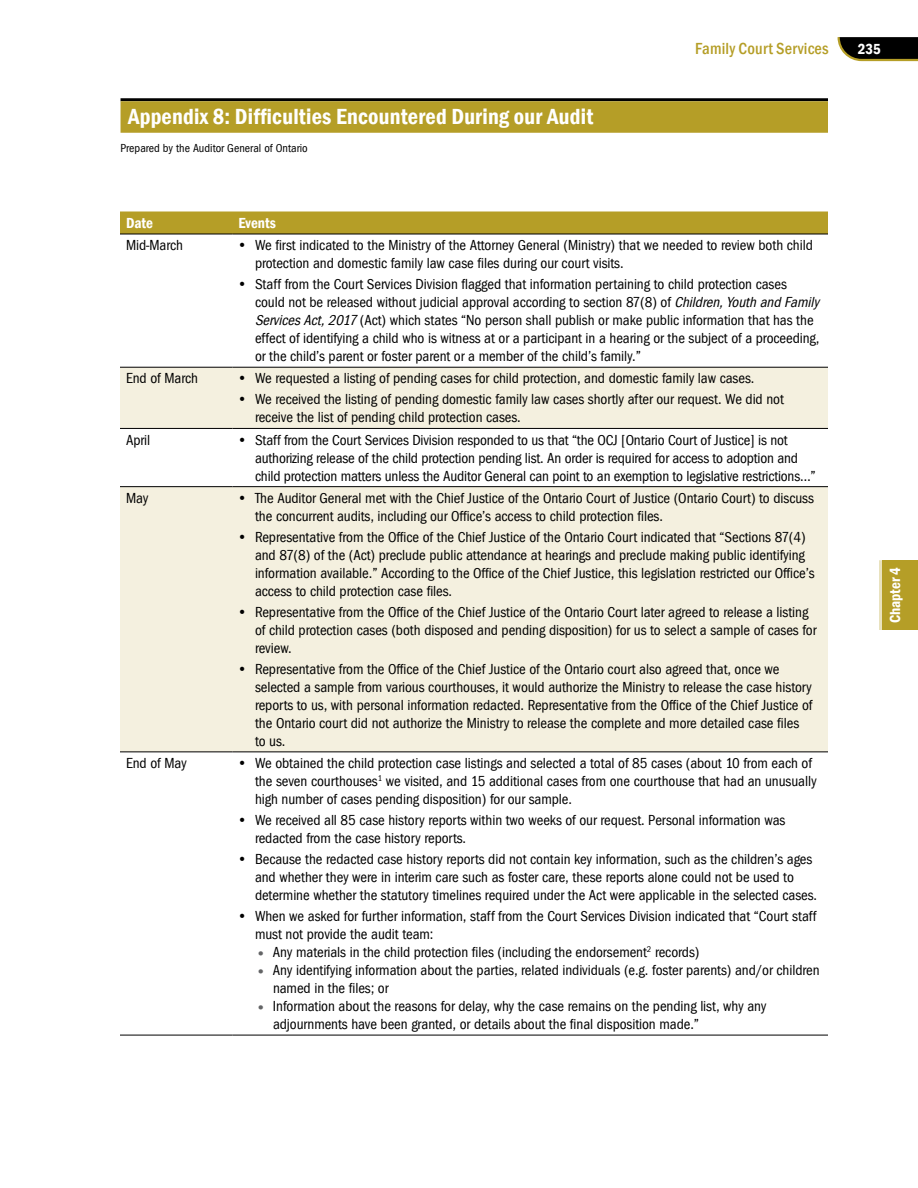
<style>
.page{position:relative;width:918px;height:1188px;background:#fff}
.page>*{position:absolute;margin:0;border:0;box-sizing:border-box;transform-origin:0 0}
.t1{font:600 condensed 22.5px "Franklin Gothic";letter-spacing:.01em;color:#fff}
.t2{font:500 condensed 16.5px "Franklin Gothic";letter-spacing:.01em;color:#b59e27}
.t3{font:15px/18px "Franklin Got Cd ITCTT";letter-spacing:-.005em;color:#000}
.t4{font:600 condensed 15px "Franklin Gothic";color:#fff}
.t5{font:12px "Franklin Got Cd ITCTT";color:#000}
.s1{font-style:italic}
.s2{font-family:"Charter ITC";color:#636466}
</style>
<div class="page">
<div style="left:882px;top:560px;width:36px;height:70px;background:#b59e27"></div>
<hr style="left:879px;top:560px;width:3px;height:70px;background:#e9e2be">
<svg style="left:837px;top:37px;width:81px;height:25px;background:#2d2b1f"></svg>
<hr style="left:121px;top:98px;width:707px;height:3px;background:#000">
<div style="left:121px;top:101px;width:707px;height:32px;background:#b59e27"></div>
<div style="left:120px;top:212px;width:708px;height:22px;background:#b59e27"></div>
<svg style="left:120px;top:368px;width:708px;height:383px;background:#f5f2e3"></svg>
<hr style="left:120px;top:234px;width:112px;height:1px;background:#000">
<hr style="left:232px;top:234px;width:596px;height:1px;background:#000">
<hr style="left:120px;top:367px;width:112px;height:1px;background:#000">
<hr style="left:232px;top:367px;width:596px;height:1px;background:#000">
<hr style="left:120px;top:428px;width:112px;height:1px;background:#000">
<hr style="left:232px;top:428px;width:596px;height:1px;background:#000">
<hr style="left:120px;top:486px;width:112px;height:1px;background:#000">
<hr style="left:232px;top:486px;width:596px;height:1px;background:#000">
<hr style="left:120px;top:751px;width:112px;height:1px;background:#000">
<hr style="left:232px;top:751px;width:596px;height:1px;background:#000">
<hr style="left:120px;top:1035px;width:112px;height:1px;background:#000">
<hr style="left:232px;top:1035px;width:596px;height:1px;background:#000">
<h1 class="t1" style="left:128px;top:101px;width:467px">Appendix 8: Difficulties Encountered During our Audit</h1>
<p class="t5" style="left:121px;top:141px;width:189px">Prepared by the Auditor General of Ontario</p>
<p class="t2" style="left:695px;top:38px;width:135px">Family Court Services</p>
<p class="t4" style="left:858px;top:39px;width:24px">235</p>
<p class="t4" style="left:126px;top:213px;width:29px">Date</p>
<p class="t4" style="left:238px;top:213px;width:39px">Events</p>
<p class="t3" style="left:126px;top:236px;width:59px">Mid-March</p>
<p class="t3" style="left:255px;top:236px;width:559px;text-indent:-16px">• We first indicated to the Ministry of the Attorney General (Ministry) that we needed to review both child protection and domestic family law case files during our court visits.</p>
<p class="t3" style="left:255px;top:275px;width:569px;text-indent:-16px">• Staff from the Court Services Division flagged that information pertaining to child protection cases<br>could not be released without judicial approval according to section 87(8) of <span class="s1">Children,Youth and Family ServicesAct,2017</span> (Act) which states “No person shall publish or make public information that has the effect of identifying a child who is witness at or a participant in a hearing or the subject of a proceeding, or the child’s parent or foster parent or a member of the child’s family.”</p>
<p class="t3" style="left:126px;top:369px;width:74px">End of March</p>
<p class="t3" style="left:238px;top:369px;width:517px">• We requested a listing of pending cases for child protection, and domestic family law cases.</p>
<p class="t3" style="left:255px;top:390px;width:530px;text-indent:-16px">• We received the listing of pending domestic family law cases shortly after our request. We did not receive the list of pending child protection cases.</p>
<p class="t3" style="left:126px;top:430px;width:26px">April</p>
<p class="t3" style="left:255px;top:430px;width:562px;text-indent:-16px">• Staff from the Court Services Division responded to us that “the OCJ [Ontario Court of Justice] is not authorizing release of the child protection pending list. An order is required for access to adoption and child protection matters unless the Auditor General can point to an exemption to legislative restrictions…”</p>
<p class="t3" style="left:126px;top:489px;width:24px">May</p>
<p class="t3" style="left:255px;top:489px;width:560px;text-indent:-16px">• The Auditor General met with the Chief Justice of the Ontario Court of Justice (Ontario Court) to discuss the concurrent audits, including our Office’s access to child protection files.</p>
<p class="t3" style="left:255px;top:528px;width:561px;text-indent:-16px">• Representative from the Office of the Chief Justice of the Ontario Court indicated that “Sections 87(4) and 87(8) of the (Act) preclude public attendance at hearings and preclude making public identifying information available.” According to the Office of the Chief Justice, this legislation restricted our Office’s access to child protection case files.</p>
<p class="t3" style="left:255px;top:603px;width:563px;text-indent:-16px">• Representative from the Office of the Chief Justice of the Ontario Court later agreed to release a listing of child protection cases (both disposed and pending disposition) for us to select a sample of cases for review.</p>
<p class="t3" style="left:255px;top:660px;width:559px;text-indent:-16px">• Representative from the Office of the Chief Justice of the Ontario court also agreed that, once we selected a sample from various courthouses, it would authorize the Ministry to release the case history reports to us, with personal information redacted. Representative from the Office of the Chief Justice of the Ontario court did not authorize the Ministry to release the complete and more detailed case files to us.</p>
<p class="t3" style="left:126px;top:754px;width:62px">End of May</p>
<p class="t3" style="left:255px;top:754px;width:563px;text-indent:-16px">• We obtained the child protection case listings and selected a total of 85 cases (about 10 from each of the seven courthouses<sup>1</sup> we visited, and 15 additional cases from one courthouse that had an unusually high number of cases pending disposition) for our sample.</p>
<p class="t3" style="left:255px;top:811px;width:532px;text-indent:-16px">• We received all 85 case history reports within two weeks of our request. Personal information was redacted from the case history reports.</p>
<p class="t3" style="left:255px;top:850px;width:564px;text-indent:-16px">• Because the redacted case history reports did not contain key information, such as the children’s ages and whether they were in interim care such as foster care, these reports alone could not be used to determine whether the statutory timelines required under the Act were applicable in the selected cases.</p>
<p class="t3" style="left:255px;top:907px;width:563px;text-indent:-16px">• When we asked for further information, staff from the Court Services Division indicated that “Court staff must not provide the audit team:</p>
<p class="t3" style="left:256px;top:943px;width:444px"><span class="s2">•</span> Any materials in the child protection files (including the endorsement<sup>2</sup> records)</p>
<p class="t3" style="left:273px;top:961px;width:548px;text-indent:-16px"><span class="s2">•</span> Any identifying information about the parties, related individuals (e.g. foster parents) and/or children named in the files; or</p>
<p class="t3" style="left:273px;top:997px;width:495px;text-indent:-16px"><span class="s2">•</span> Information about the reasons for delay, why the case remains on the pending list, why any adjournments have been granted, or details about the final disposition made.”</p>
<p class="t4" style="left:885px;top:623px;width:58px;rotate:-90deg">Chapter 4</p>
</div>
